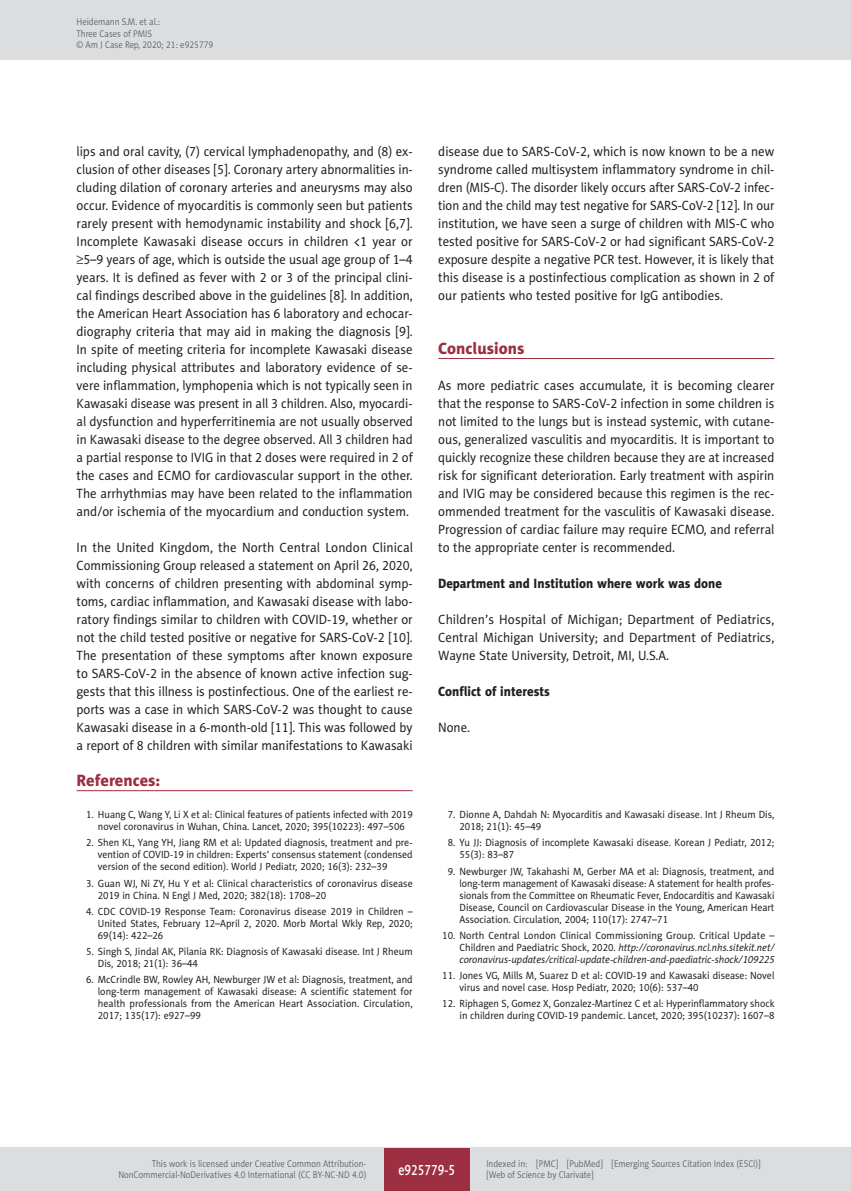
<style>
.page{position:relative;width:851px;height:1191px;background:#fff}
.page>*{position:absolute;margin:0;border:0;box-sizing:border-box;transform-origin:0 0}
.AJCR_Headline_1{font:16.5px "Naomi Sans EFN Heavy";color:#9d2f42}
.AJCR_Referencje_Tytu{font:16.5px "Naomi Sans EFN Heavy";color:#9d2f42}
.t1{font:15px "Naomi Sans EFN Medium";color:#fff;scale:.8 1}
.AJCR_Body{font:13.5px/18px "Naomi Sans EFN";color:#231f20;text-align:justify;scale:.95 1}
.AJCR_Body-2{font:13.5px/18px "Naomi Sans EFN";color:#231f20;text-align:justify;scale:.96 1}
.AJCR_Headline_2{font:13.5px "Naomi Sans EFN Heavy";color:#231f20;scale:.95 1}
.AJCR_Referencje_punk{font:10.5px/12px "Naomi Sans EFN";color:#231f20;scale:.95 1}
.AJCR_Referencje_punk-2{font:italic 10.5px/12px "Naomi Sans EFN";color:#231f20;text-align:justify;scale:.95 1}
.AJCR_Referencje_punk-3{font:10.5px/12px "Naomi Sans EFN";color:#231f20;text-align:right;scale:.94 1}
.t2{font:9.75px/11.2px "Naomi Sans EFN Light";color:#57585a;scale:.9 1}
.s1{font-family:"Standard Sym L"}
.s2{font-style:normal}
</style>
<div class="page">
<hr style="left:438px;top:358px;width:336px;height:1px;background:#9d2f42">
<hr style="left:77px;top:790px;width:335px;height:1px;background:#9d2f42">
<div style="left:0;top:0;width:850px;height:60px;background:#dcdddf"></div>
<div style="left:0;top:1148px;width:850px;height:43px;background:#dcdddf"></div>
<div style="left:384px;top:1147px;width:85px;height:43px;background:#9d2f42"></div>
<p class="t2" style="left:77px;top:16px;width:153px">Heidemann S.M. et al.:<br>Three Cases of PMIS<br>© Am J Case Rep, 2020; 21: e925779</p>
<p class="AJCR_Body" style="left:77px;top:142px;width:355px">lips and oral cavity, (7) cervical lymphadenopathy, and (8) ex&shy;clusion of other diseases [5]. Coronary artery abnormalities in&shy;cluding dilation of coronary arteries and aneurysms may also occur. Evidence of myocarditis is commonly seen but patients rarely present with hemodynamic instability and shock [6,7].<br>Incomplete Kawasaki disease occurs in children &lt;1 year or <span class="s1">³</span>5–9 years of age, which is outside the usual age group of 1–4 years. It is defined as fever with 2 or 3 of the principal clini&shy;cal findings described above in the guidelines [8]. In addition, the American Heart Association has 6 laboratory and echocar&shy;diography criteria that may aid in making the diagnosis [9].<br>In spite of meeting criteria for incomplete Kawasaki disease including physical attributes and laboratory evidence of se&shy;vere inflammation, lymphopenia which is not typically seen in Kawasaki disease was present in all 3 children. Also, myocardi&shy;al dysfunction and hyperferritinemia are not usually observed in Kawasaki disease to the degree observed. All 3 children had a partial response to IVIG in that 2 doses were required in 2 of the cases and ECMO for cardiovascular support in the other.<br>The arrhythmias may have been related to the inflammation and/or ischemia of the myocardium and conduction system.</p>
<p class="AJCR_Body-2" style="left:77px;top:538px;width:352px">In the United Kingdom, the North Central London Clinical Commissioning Group released a statement on April 26, 2020, with concerns of children presenting with abdominal symp&shy;toms, cardiac inflammation, and Kawasaki disease with labo&shy;ratory findings similar to children with COVID-19, whether or not the child tested positive or negative for SARS-CoV-2 [10].<br>The presentation of these symptoms after known exposure to SARS-CoV-2 in the absence of known active infection sug&shy;gests that this illness is postinfectious. One of the earliest re&shy;ports was a case in which SARS-CoV-2 was thought to cause Kawasaki disease in a 6-month-old [11]. This was followed by a report of 8 children with similar manifestations to Kawasaki</p>
<p class="AJCR_Referencje_Tytu" style="left:77px;top:770px;width:85px">References:</p>
<p class="AJCR_Referencje_punk" style="left:86px;top:808px;width:345px;text-align:center">1. Huang C, Wang Y, Li X et al: Clinical features of patients infected with 2019 novel coronavirus in Wuhan, China. Lancet, 2020; 395(10223): 497–506</p>
<p class="AJCR_Referencje_punk" style="left:98px;top:837px;width:333px;text-align:justify;text-indent:-12px">2. Shen KL, Yang YH, Jiang RM et al: Updated diagnosis, treatment and pre&shy;vention of COVID-19 in children: Experts’ consensus statement (condensed version of the second edition). World J Pediatr, 2020; 16(3): 232–39</p>
<p class="AJCR_Referencje_punk" style="left:98px;top:877px;width:333px;text-indent:-12px">3. Guan WJ, Ni ZY, Hu Y et al: Clinical characteristics of coronavirus disease<br>2019 in China. N Engl J Med, 2020; 382(18): 1708–20</p>
<p class="AJCR_Referencje_punk" style="left:98px;top:905px;width:333px;text-align:justify;text-indent:-12px">4. CDC COVID-19 Response Team: Coronavirus disease 2019 in Children – United States, February 12–April 2, 2020. Morb Mortal Wkly Rep, 2020; 69(14): 422–26</p>
<p class="AJCR_Referencje_punk" style="left:98px;top:945px;width:333px;text-indent:-12px">5. Singh S, Jindal AK, Pilania RK: Diagnosis of Kawasaki disease. Int J Rheum<br>Dis, 2018; 21(1): 36–44</p>
<p class="AJCR_Referencje_punk" style="left:98px;top:974px;width:333px;text-align:justify;text-indent:-12px">6. McCrindle BW, Rowley AH, Newburger JW et al: Diagnosis, treatment, and long-term management of Kawasaki disease: A scientific statement for health professionals from the American Heart Association. Circulation, 2017; 135(17): e927–99</p>
<p class="AJCR_Body" style="left:438px;top:142px;width:355px">disease due to SARS-CoV-2, which is now known to be a new syndrome called multisystem inflammatory syndrome in chil&shy;dren (MIS-C). The disorder likely occurs after SARS-CoV-2 infec&shy;tion and the child may test negative for SARS-CoV-2 [12]. In our institution, we have seen a surge of children with MIS-C who tested positive for SARS-CoV-2 or had significant SARS-CoV-2 exposure despite a negative PCR test. However, it is likely that this disease is a postinfectious complication as shown in 2 of our patients who tested positive for IgG antibodies.</p>
<p class="AJCR_Headline_1" style="left:438px;top:338px;width:88px">Conclusions</p>
<p class="AJCR_Body" style="left:438px;top:376px;width:355px">As more pediatric cases accumulate, it is becoming clearer that the response to SARS-CoV-2 infection in some children is not limited to the lungs but is instead systemic, with cutane&shy;ous, generalized vasculitis and myocarditis. It is important to quickly recognize these children because they are at increased risk for significant deterioration. Early treatment with aspirin and IVIG may be considered because this regimen is the rec&shy;ommended treatment for the vasculitis of Kawasaki disease.<br>Progression of cardiac failure may require ECMO, and referral to the appropriate center is recommended.</p>
<p class="AJCR_Headline_2" style="left:438px;top:575px;width:300px">Department and Institution where work was done</p>
<p class="AJCR_Body-2" style="left:438px;top:610px;width:351px">Children’s Hospital of Michigan; Department of Pediatrics, Central Michigan University; and Department of Pediatrics, Wayne State University, Detroit, MI, U.S.A.</p>
<p class="AJCR_Headline_2" style="left:438px;top:683px;width:119px">Conflict of interests</p>
<p class="AJCR_Body" style="left:438px;top:718px;width:35px">None.</p>
<p class="AJCR_Referencje_punk" style="left:459px;top:808px;width:333px;text-indent:-12px">7. Dionne A, Dahdah N: Myocarditis and Kawasaki disease. Int J Rheum Dis,<br>2018; 21(1): 45–49</p>
<p class="AJCR_Referencje_punk" style="left:459px;top:837px;width:333px;text-indent:-12px">8. Yu JJ: Diagnosis of incomplete Kawasaki disease. Korean J Pediatr, 2012;<br>55(3): 83–87</p>
<p class="AJCR_Referencje_punk" style="left:459px;top:865px;width:333px;text-align:justify;text-indent:-12px">9. Newburger JW, Takahashi M, Gerber MA et al: Diagnosis, treatment, and long-term management of Kawasaki disease: A statement for health profes&shy;sionals from the Committee on Rheumatic Fever, Endocarditis and Kawasaki Disease, Council on Cardiovascular Disease in the Young, American Heart Association. Circulation, 2004; 110(17): 2747–71</p>
<p class="AJCR_Referencje_punk-2" style="left:459px;top:929px;width:333px;text-indent:-17px"><span class="s2">10. North Central London Clinical Commissioning Group. Critical Update – Children and Paediatric Shock, 2020.</span> http://coronavirus.ncl.nhs.sitekit.net/ coronavirus-updates/critical-update-children-and-paediatric-shock/109225</p>
<p class="AJCR_Referencje_punk" style="left:459px;top:969px;width:333px;text-indent:-17px">11. Jones VG, Mills M, Suarez D et al: COVID-19 and Kawasaki disease: Novel virus and novel case. Hosp Pediatr, 2020; 10(6): 537–40</p>
<p class="AJCR_Referencje_punk-3" style="left:442px;top:998px;width:355px">12. Riphagen S, Gomez X, Gonzalez-Martinez C et al: Hyperinflammatory shock in children during COVID-19 pandemic. Lancet, 2020; 395(10237): 1607–8</p>
<p class="t2" style="left:118px;top:1158px;width:277px;text-align:right">This work is licensed under Creative Common Attribution-<br>NonCommercial-NoDerivatives 4.0 International (CC BY-NC-ND 4.0)</p>
<p class="t1" style="left:398px;top:1160px;width:72px">e925779-5</p>
<p class="t2" style="left:486px;top:1158px;width:306px">Indexed in: [PMC] [PubMed] [Emerging Sources Citation Index (ESCI)] [Web of Science by Clarivate]</p>
</div>
